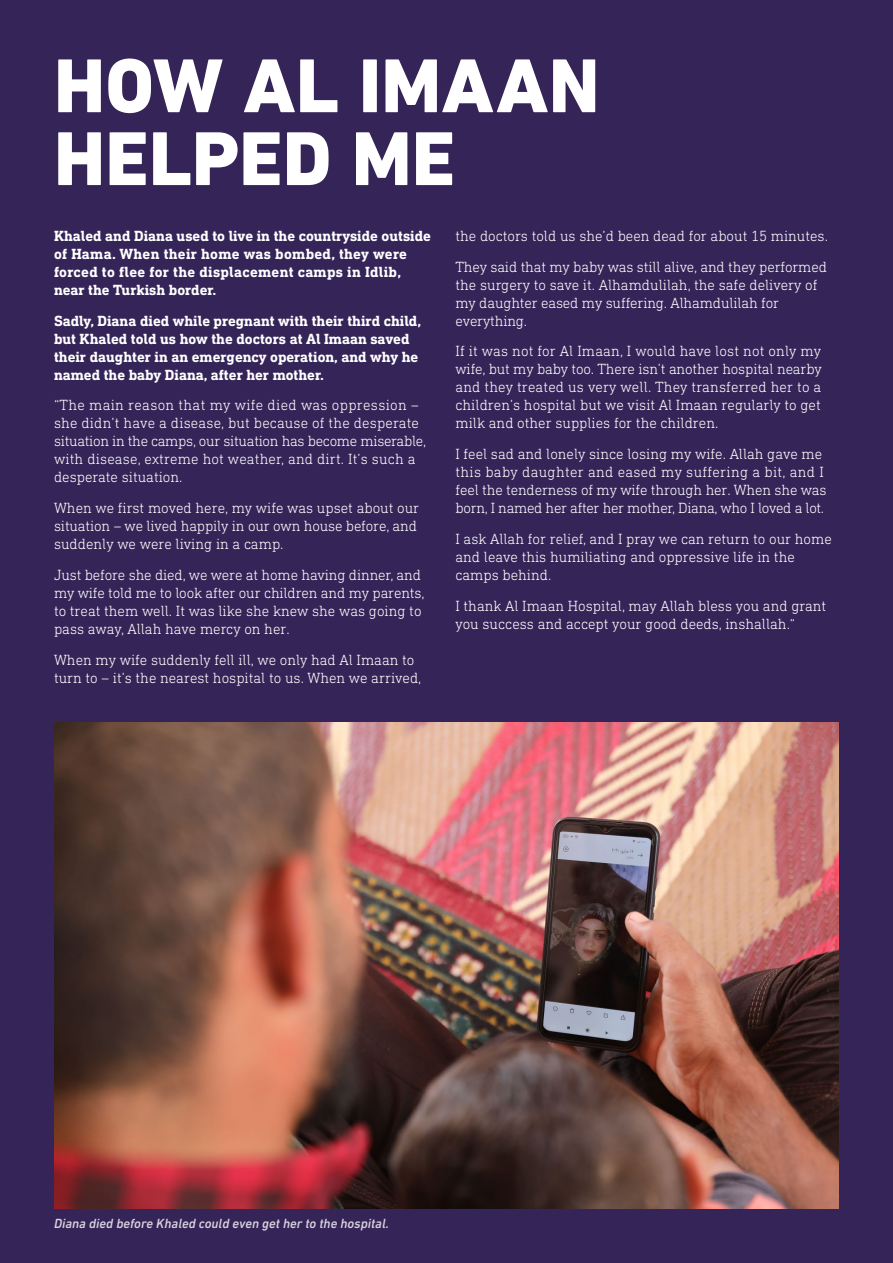
<style>
.page{position:relative;width:893px;height:1263px;background:#352458}
.page>*{position:absolute;margin:0;border:0;box-sizing:border-box;transform-origin:0 0}
.t1{font:800 77.55px/72.9px "DIN Next LT Pro";color:#fff}
.t2{font:300 15px/18px "DIN Next Slab Pro";color:#fff}
.t3{font:700 15px/18px "DIN Next Slab Pro";color:#fff}
.t4{font:italic 500 13.5px "DIN Next LT Pro";color:#fff}
</style>
<div class="page">
<img style="left:54px;top:723px;width:785px;height:486px">
<h1 class="t1" style="left:54px;top:49px;width:547px">HOW AL IMAAN<br>HELPED ME</h1>
<p class="t3" style="left:54px;top:227px;width:379px">Khaled and Diana used to live in the countryside outside of Hama. When their home was bombed, they were forced to flee for the displacement camps in Idlib, near the Turkish border.</p>
<p class="t3" style="left:54px;top:311px;width:369px">Sadly, Diana died while pregnant with their third child, but Khaled told us how the doctors at Al Imaan saved their daughter in an emergency operation, and why he named the baby Diana, after her mother.</p>
<p class="t2" style="left:54px;top:396px;width:374px">“The main reason that my wife died was oppression – she didn’t have a disease, but because of the desperate situation in the camps, our situation has become miserable, with disease, extreme hot weather, and dirt. It’s such a desperate situation.</p>
<p class="t2" style="left:54px;top:499px;width:367px">When we first moved here, my wife was upset about our situation – we lived happily in our own house before, and suddenly we were living in a camp.</p>
<p class="t2" style="left:54px;top:566px;width:372px">Just before she died, we were at home having dinner, and my wife told me to look after our children and my parents, to treat them well. It was like she knew she was going to pass away, Allah have mercy on her.</p>
<p class="t2" style="left:54px;top:650px;width:369px">When my wife suddenly fell ill, we only had Al Imaan to turn to – it’s the nearest hospital to us. When we arrived,</p>
<p class="t2" style="left:455px;top:220px;width:374px;line-height:30.8px">the doctors told us she’d been dead for about 15 minutes.<br>They said that my baby was still alive, and they performed</p>
<p class="t2" style="left:455px;top:275px;width:363px">the surgery to save it. Alhamdulilah, the safe delivery of my daughter eased my suffering. Alhamdulilah for everything.</p>
<p class="t2" style="left:455px;top:342px;width:368px;text-align:justify">If it was not for Al Imaan, I would have lost not only my wife, but my baby too. There isn’t another hospital nearby and they treated us very well. They transferred her to a children’s hospital but we visit Al Imaan regularly to get milk and other supplies for the children.</p>
<p class="t2" style="left:455px;top:445px;width:373px">I feel sad and lonely since losing my wife. Allah gave me this baby daughter and eased my suffering a bit, and I feel the tenderness of my wife through her. When she was born, I named her after her mother, Diana, who I loved a lot.</p>
<p class="t2" style="left:455px;top:530px;width:378px">I ask Allah for relief, and I pray we can return to our home and leave this humiliating and oppressive life in the camps behind.</p>
<p class="t2" style="left:455px;top:596px;width:372px">I thank Al Imaan Hospital, may Allah bless you and grant you success and accept your good deeds, inshallah.“</p>
<p class="t4" style="left:54px;top:1215px;width:337px">Diana died before Khaled could even get her to the hospital.</p>
</div>
